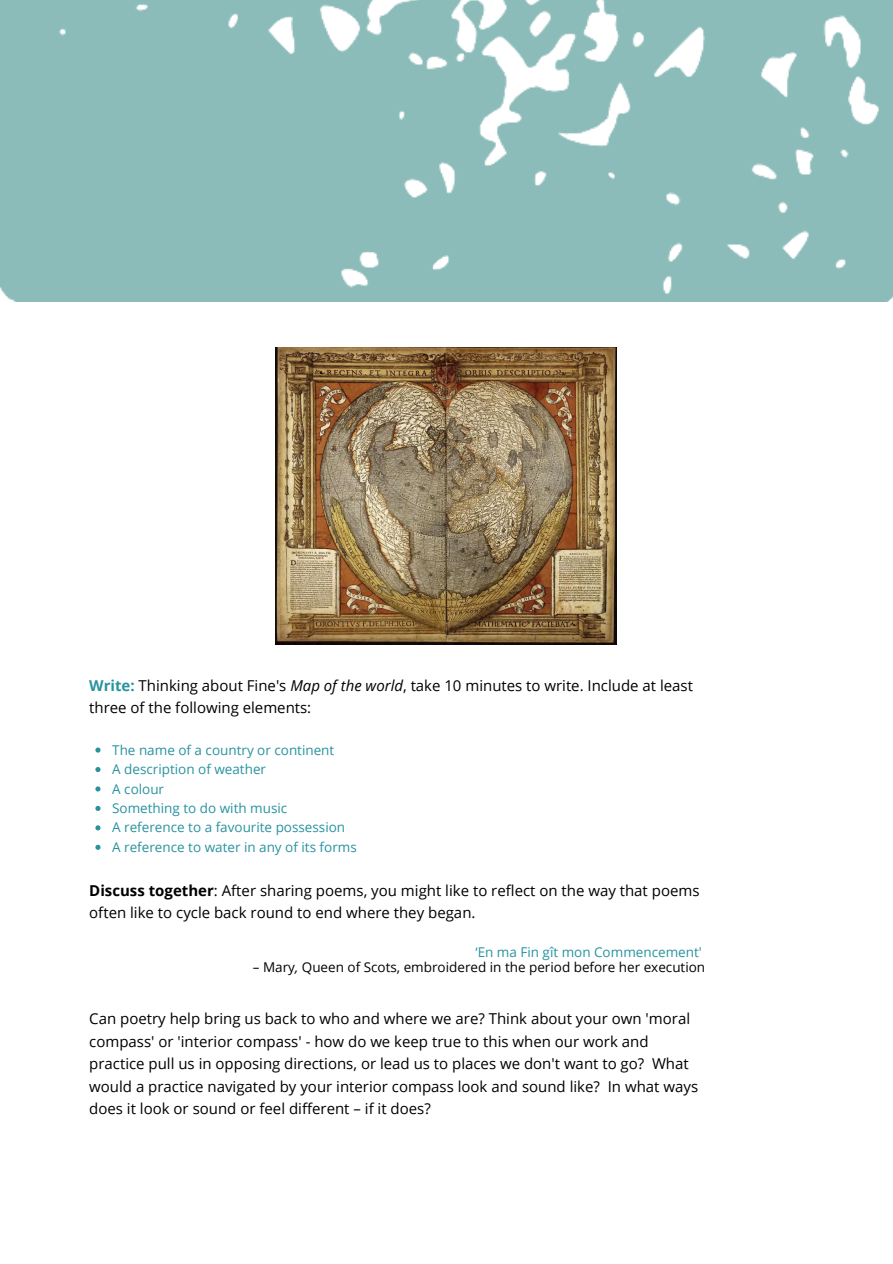
<style>
.page{position:relative;width:893px;height:1264px;background:#fff}
.page>*{position:absolute;margin:0;border:0;box-sizing:border-box;transform-origin:0 0}
.t1{font:15px/22.5px "Open Sans";color:#000}
.t2{font:13.5px "Open Sans";color:#28939f}
.t3{font:13.5px "Open Sans";color:#000}
.s1{font-weight:700;color:#28939f}
.s2{font-style:italic}
.s3{font-weight:700}
</style>
<div class="page">
<img style="left:0;top:0;width:892px;height:302px">
<img style="left:276px;top:347px;width:340px;height:297px">
<svg style="left:95px;top:747px;width:5px;height:5px"></svg>
<svg style="left:95px;top:767px;width:5px;height:5px"></svg>
<svg style="left:95px;top:786px;width:5px;height:5px"></svg>
<svg style="left:95px;top:805px;width:5px;height:6px"></svg>
<svg style="left:95px;top:825px;width:5px;height:5px"></svg>
<svg style="left:95px;top:844px;width:5px;height:5px"></svg>
<p class="t1" style="left:89px;top:674px;width:605px;line-height:21.5px"><span class="s1">Write:</span> Thinking about Fine's <span class="s2">Map of the world</span>, take 10 minutes to write. Include at least three of the following elements:</p>
<p class="t2" style="left:112px;top:740px;width:224px">The name of a country or continent</p>
<p class="t2" style="left:112px;top:759px;width:155px">A description of weather</p>
<p class="t2" style="left:112px;top:779px;width:53px">A colour</p>
<p class="t2" style="left:112px;top:798px;width:177px">Something to do with music</p>
<p class="t2" style="left:112px;top:818px;width:234px">A reference to a favourite possession</p>
<p class="t2" style="left:112px;top:837px;width:246px">A reference to water in any of its forms</p>
<p class="t1" style="left:89px;top:878px;width:611px"><span class="s3">Discuss together</span>: After sharing poems, you might like to reflect on the way that poems often like to cycle back round to end where they began.</p>
<p class="t2" style="left:475px;top:942px;width:228px">‘En ma Fin gît mon Commencement'</p>
<p class="t3" style="left:253px;top:957px;width:454px">– Mary<span class="s2">,</span> Queen of Scots, embroidered in the period before her execution</p>
<p class="t1" style="left:89px;top:1006px;width:610px">Can poetry help bring us back to who and where we are? Think about your own 'moral compass' or 'interior compass' - how do we keep true to this when our work and practice pull us in opposing directions, or lead us to places we don't want to go? What would a practice navigated by your interior compass look and sound like? In what ways does it look or sound or feel different – if it does?</p>
</div>
